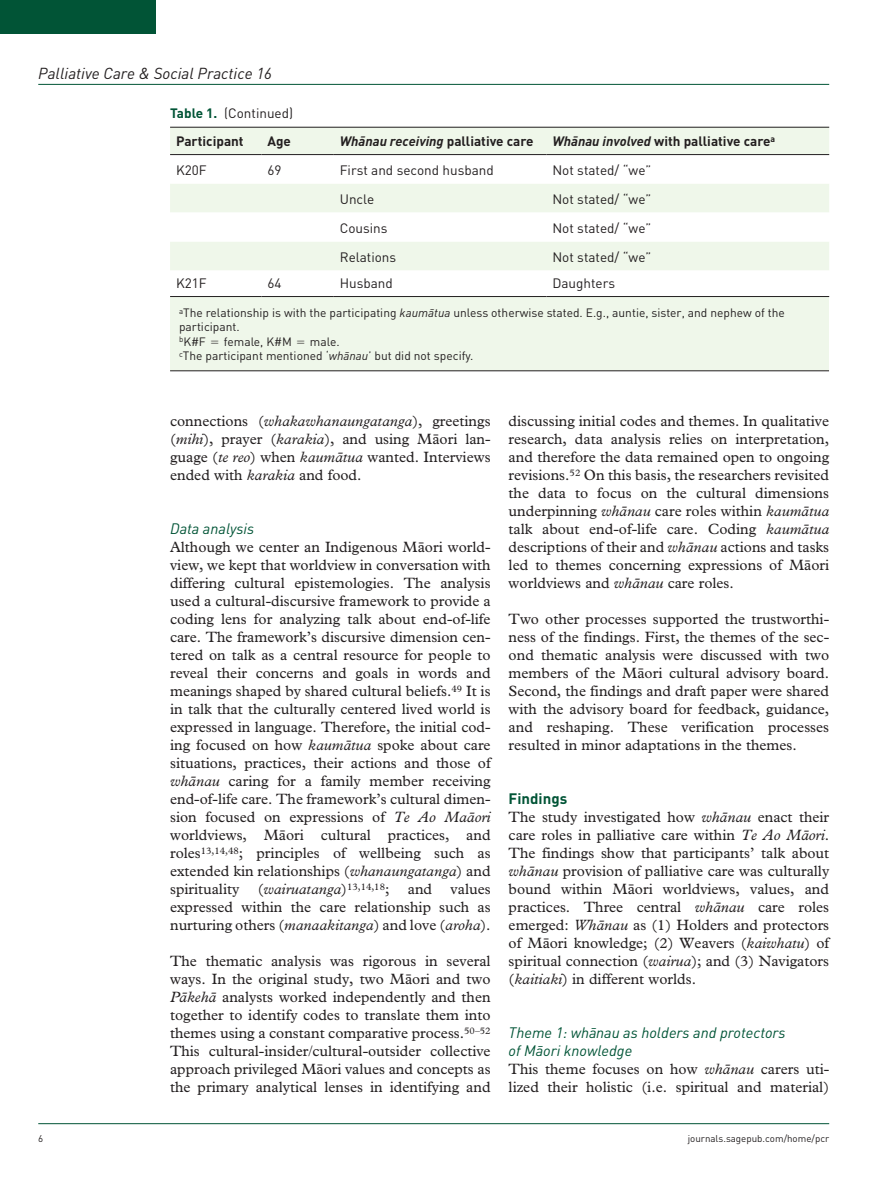
<style>
.page{position:relative;width:893px;height:1191px;background:#fff}
.page>*{position:absolute;margin:0;border:0;box-sizing:border-box;transform-origin:0 0}
.t1{font:italic 15.75px "DIN";color:#231f20}
.t2{font:15px/18px "Plantin Std";color:#231f20;text-align:justify}
.t3{font:italic 15px/18px "DIN";color:#015436}
.t4{font:700 15px "DIN";color:#015436}
.t5{font:13.5px "DIN";color:#231f20}
.t6{font:700 13.5px "DIN";color:#231f20}
.t7{font:italic 700 13.5px "DIN";color:#231f20}
.t8{font:12px/14.2px "DIN";color:#231f20}
.t9{font:9.75px "DIN";color:#231f20}
.s1{font-weight:700;color:#015436}
.s2{font-style:normal}
.s3{font-style:italic}
</style>
<div class="page">
<hr style="left:38px;top:84px;width:791px;height:1px;background:#015436">
<hr style="left:38px;top:1123px;width:791px;height:1px;background:#015436">
<div style="left:0;top:0;width:155px;height:34px;background:#015436"></div>
<div style="left:170px;top:297px;width:659px;height:74px;background:#eff7ea"></div>
<hr style="left:170px;top:370px;width:659px;height:1px;background:#231f20">
<div style="left:170px;top:128px;width:659px;height:26px;background:#eff7ea"></div>
<svg style="left:170px;top:155px;width:659px;height:115px"></svg>
<hr style="left:170px;top:154px;width:91px;height:1px;background:#231f20">
<hr style="left:261px;top:154px;width:73px;height:1px;background:#231f20">
<hr style="left:334px;top:154px;width:212px;height:1px;background:#231f20">
<hr style="left:546px;top:154px;width:283px;height:1px;background:#231f20">
<hr style="left:170px;top:296px;width:91px;height:1px;background:#231f20">
<hr style="left:261px;top:296px;width:73px;height:1px;background:#231f20">
<hr style="left:334px;top:296px;width:212px;height:1px;background:#231f20">
<hr style="left:546px;top:296px;width:283px;height:1px;background:#231f20">
<hr style="left:170px;top:127px;width:659px;height:1px;background:#231f20">
<p class="t1" style="left:38px;top:63px;width:235px">Palliative Care &amp; Social Practice 16</p>
<p class="t5" style="left:170px;top:105px;width:125px"><span class="s1">Table 1.</span> (Continued)</p>
<p class="t6" style="left:176px;top:132px;width:69px">Participant</p>
<p class="t6" style="left:268px;top:132px;width:25px">Age</p>
<p class="t7" style="left:340px;top:132px;width:195px">Wha¯nau receiving <span class="s2">palliative care</span></p>
<p class="t6" style="left:552px;top:132px;width:224px"><span class="s3">Wha¯nau involved</span> with palliative care<sup>a</sup></p>
<p class="t5" style="left:176px;top:161px;width:32px">K20F</p>
<p class="t5" style="left:268px;top:161px;width:16px">69</p>
<p class="t5" style="left:340px;top:161px;width:156px">First and second husband</p>
<p class="t5" style="left:552px;top:161px;width:100px">Not stated/ “we”</p>
<p class="t5" style="left:340px;top:190px;width:36px">Uncle</p>
<p class="t5" style="left:552px;top:190px;width:100px">Not stated/ “we”</p>
<p class="t5" style="left:340px;top:219px;width:49px">Cousins</p>
<p class="t5" style="left:552px;top:219px;width:100px">Not stated/ “we”</p>
<p class="t5" style="left:340px;top:248px;width:58px">Relations</p>
<p class="t5" style="left:552px;top:248px;width:100px">Not stated/ “we”</p>
<p class="t5" style="left:176px;top:274px;width:32px">K21F</p>
<p class="t5" style="left:268px;top:274px;width:16px">64</p>
<p class="t5" style="left:340px;top:274px;width:55px">Husband</p>
<p class="t5" style="left:552px;top:274px;width:64px">Daughters</p>
<p class="t8" style="left:179px;top:305px;width:607px"><sup>a</sup>The relationship is with the participating <span class="s3">kauma¯tua</span> unless otherwise stated. E.g., auntie, sister, and nephew of the participant.<br><sup>b</sup>K#F</p>
<p class="t8" style="left:224px;top:334px;width:69px">female, K#M</p>
<p class="t8" style="left:179px;top:334px;width:296px;text-align:center">male.<br><sup>c</sup>The participant mentioned ‘<span class="s3">wha¯nau</span>’ but did not specify.</p>
<p class="t2" style="left:170px;top:412px;width:322px">connections (<span class="s3">whakawhanaungatanga</span>), greetings (<span class="s3">mihi</span>), prayer (<span class="s3">karakia</span>), and using Ma¯ori lan&shy;guage (<span class="s3">te reo</span>) when <span class="s3">kauma¯tua</span> wanted. Interviews ended with <span class="s3">karakia</span> and food.</p>
<p class="t3" style="left:170px;top:519px;width:86px">Data analysis</p>
<p class="t2" style="left:170px;top:538px;width:322px">Although we center an Indigenous Ma¯ori world&shy;view, we kept that worldview in conversation with differing cultural epistemologies. The analysis used a cultural-discursive framework to provide a coding lens for analyzing talk about end-of-life care. The framework’s discursive dimension cen&shy;tered on talk as a central resource for people to reveal their concerns and goals in words and meanings shaped by shared cultural beliefs.<sup>49</sup> It is in talk that the culturally centered lived world is expressed in language. Therefore, the initial cod&shy;ing focused on how <span class="s3">kauma¯tua</span> spoke about care situations, practices, their actions and those of <span class="s3">wha¯nau</span> caring for a family member receiving end-of-life care. The framework’s cultural dimen&shy;sion focused on expressions of <span class="s3">Te Ao Maa¯ori </span>worldviews, Ma¯ori cultural practices, and roles<sup>13,14,48</sup>; principles of wellbeing such as extended kin relationships (<span class="s3">whanaungatanga</span>) and spirituality (<span class="s3">wairuatanga</span>)<sup>13,14,18</sup>; and values expressed within the care relationship such as nurturing others (<span class="s3">manaakitanga</span>) and love (<span class="s3">aroha</span>).</p>
<p class="t2" style="left:170px;top:952px;width:322px">The thematic analysis was rigorous in several ways. In the original study, two Ma¯ori and two <span class="s3">Pa¯keha¯</span> analysts worked independently and then together to identify codes to translate them into themes using a constant comparative process.<sup>50–52<br></sup>This cultural-insider/cultural-outsider collective approach privileged Ma¯ori values and concepts as the primary analytical lenses in identifying and</p>
<p class="t2" style="left:509px;top:412px;width:322px">discussing initial codes and themes. In qualitative research, data analysis relies on interpretation, and therefore the data remained open to ongoing revisions.<sup>52</sup> On this basis, the researchers revisited the data to focus on the cultural dimensions underpinning <span class="s3">wha¯nau</span> care roles within <span class="s3">kauma¯tua </span>talk about end-of-life care. Coding <span class="s3">kauma¯tua </span>descriptions of their and <span class="s3">wha¯nau</span> actions and tasks led to themes concerning expressions of Ma¯ori worldviews and <span class="s3">wha¯nau</span> care roles.</p>
<p class="t2" style="left:509px;top:610px;width:322px">Two other processes supported the trustworthi&shy;ness of the findings. First, the themes of the sec&shy;ond thematic analysis were discussed with two members of the Ma¯ori cultural advisory board.<br>Second, the findings and draft paper were shared with the advisory board for feedback, guidance, and reshaping. These verification processes resulted in minor adaptations in the themes.</p>
<p class="t4" style="left:509px;top:789px;width:60px">Findings</p>
<p class="t2" style="left:509px;top:808px;width:322px">The study investigated how <span class="s3">wha¯nau</span> enact their care roles in palliative care within <span class="s3">Te Ao Ma¯ori</span>.<br>The findings show that participants’ talk about <span class="s3">wha¯nau</span> provision of palliative care was culturally bound within Ma¯ori worldviews, values, and practices. Three central <span class="s3">wha¯nau</span> care roles emerged: <span class="s3">Wha¯nau</span> as (1) Holders and protectors of Ma¯ori knowledge; (2) Weavers (<span class="s3">kaiwhatu</span>) of spiritual connection (<span class="s3">wairua</span>); and (3) Navigators (<span class="s3">kaitiaki</span>) in different worlds.</p>
<p class="t3" style="left:509px;top:1023px;width:279px">Theme 1: wha¯nau as holders and protectors of Ma¯ori knowledge</p>
<p class="t2" style="left:509px;top:1060px;width:322px">This theme focuses on how <span class="s3">wha¯nau</span> carers uti&shy;lized their holistic (i.e. spiritual and material)</p>
<p class="t9" style="left:38px;top:1132px;width:7px">6</p>
<p class="t9" style="left:688px;top:1132px;width:143px">journals.sagepub.com/home/pcr</p>
</div>
